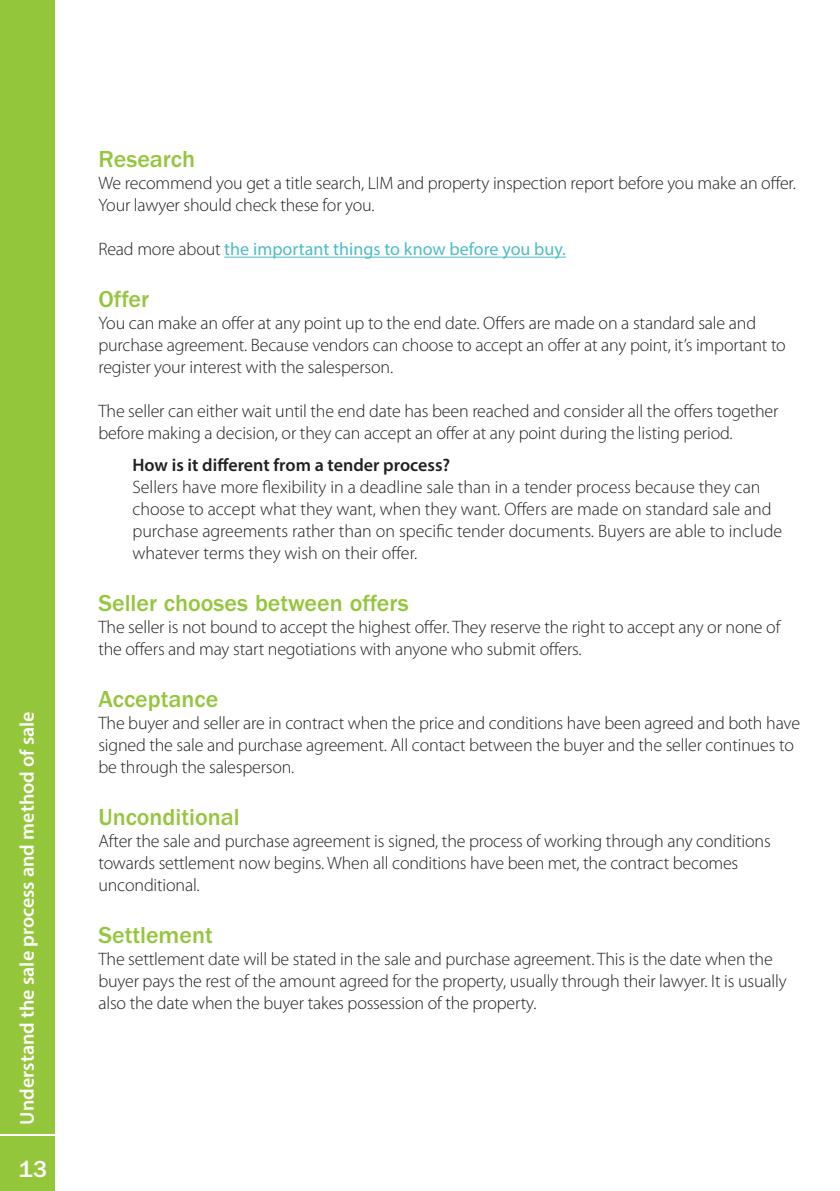
<style>
.page{position:relative;width:840px;height:1191px;background:#fff}
.page>*{position:absolute;margin:0;border:0;box-sizing:border-box;transform-origin:0 0}
.Sub_head_01{font:500 24px "ITC Franklin Gothic Std";color:#94c63c}
.t1{font:500 24px "ITC Franklin Gothic Std";color:#fff}
.t2{font:600 20px "Myriad Pro";color:#fff}
.Body_text{font:300 18px/22px "Myriad Pro";letter-spacing:-.01em;color:#231f20}
.Body_text-2{font:18px "Myriad Pro";color:#4dbcc8}
.Sub_Head_2{font:600 18px "Myriad Pro";color:#231f20}
.s1{font-weight:300;color:#231f20}
</style>
<div class="page">
<div style="left:0;top:1135px;width:55px;height:56px;background:#94c63c"></div>
<div style="left:0;top:0;width:55px;height:1133px;background:#94c63c"></div>
<hr style="left:224px;top:257px;width:341px;height:1px;background:#4dbcc8">
<p class="t2" style="left:14px;top:1124px;width:415px;rotate:-90deg">Understand the sale process and method of sale</p>
<h1 class="t1" style="left:19px;top:1155px;width:30px">13</h1>
<p class="Sub_head_01" style="left:98px;top:146px;width:98px">Research</p>
<p class="Body_text" style="left:98px;top:173px;width:698px">We recommend you get a title search, LIM and property inspection report before you make an offer.<br>Your lawyer should check these for you.</p>
<p class="Body_text-2" style="left:98px;top:238px;width:469px"><span class="s1">Read more about</span> the important things to know before you buy.</p>
<p class="Sub_head_01" style="left:98px;top:286px;width:52px">Offer</p>
<p class="Body_text" style="left:98px;top:313px;width:688px">You can make an offer at any point up to the end date. Offers are made on a standard sale and purchase agreement. Because vendors can choose to accept an offer at any point, it’s important to register your interest with the salesperson.</p>
<p class="Body_text" style="left:98px;top:401px;width:681px">The seller can either wait until the end date has been reached and consider all the offers together before making a decision, or they can accept an offer at any point during the listing period.</p>
<p class="Sub_Head_2" style="left:132px;top:454px;width:319px">How is it different from a tender process?</p>
<p class="Body_text" style="left:132px;top:476px;width:651px">Sellers have more flexibility in a deadline sale than in a tender process because they can choose to accept what they want, when they want. Offers are made on standard sale and purchase agreements rather than on specific tender documents. Buyers are able to include whatever terms they wish on their offer.</p>
<p class="Sub_head_01" style="left:98px;top:590px;width:312px">Seller chooses between offers</p>
<p class="Body_text" style="left:98px;top:616px;width:683px">The seller is not bound to accept the highest offer. They reserve the right to accept any or none of the offers and may start negotiations with anyone who submit offers.</p>
<p class="Sub_head_01" style="left:98px;top:686px;width:121px">Acceptance</p>
<p class="Body_text" style="left:98px;top:712px;width:702px">The buyer and seller are in contract when the price and conditions have been agreed and both have signed the sale and purchase agreement. All contact between the buyer and the seller continues to be through the salesperson.</p>
<p class="Sub_head_01" style="left:98px;top:804px;width:143px">Unconditional</p>
<p class="Body_text" style="left:98px;top:830px;width:673px">After the sale and purchase agreement is signed, the process of working through any conditions towards settlement now begins. When all conditions have been met, the contract becomes unconditional.</p>
<p class="Sub_head_01" style="left:98px;top:922px;width:116px">Settlement</p>
<p class="Body_text" style="left:98px;top:948px;width:689px">The settlement date will be stated in the sale and purchase agreement. This is the date when the buyer pays the rest of the amount agreed for the property, usually through their lawyer. It is usually also the date when the buyer takes possession of the property.</p>
</div>
